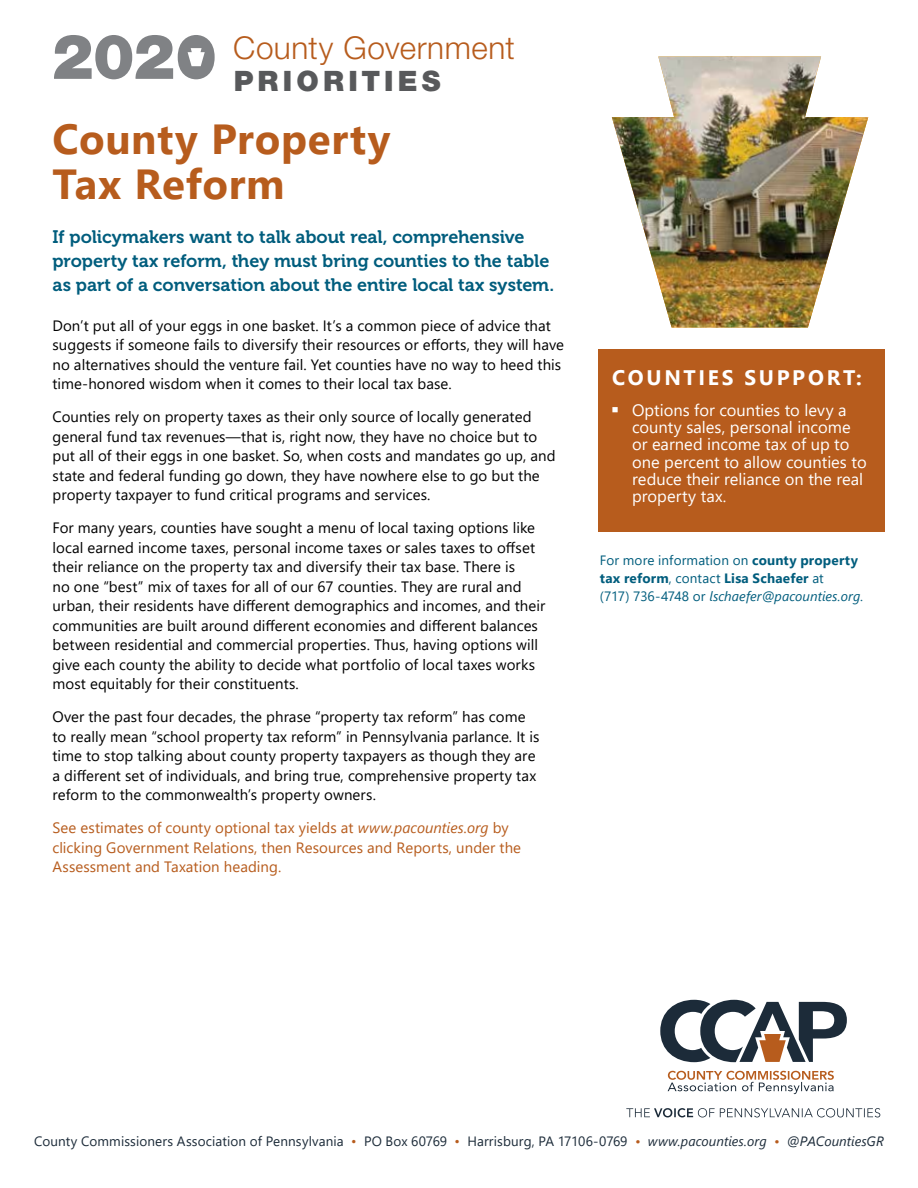
<style>
.page{position:relative;width:918px;height:1188px;background:#fff}
.page>*{position:absolute;margin:0;border:0;box-sizing:border-box;transform-origin:0 0}
.t1{font:700 42px/45px "Segoe UI";letter-spacing:.015em;color:#b75c1d}
.t2{font:300 31.5px "Helvetica Neue LT Std";letter-spacing:.015em;color:#b75c1d}
.t3{font:900 28.2px "Helvetica Neue LT Std";letter-spacing:.145em;color:#58595b}
.t4{font:700 21px "Segoe UI";letter-spacing:.13em;color:#fff}
.t5{font:18px/24px "Museo 700";letter-spacing:-.005em;color:#005d7d}
.t6{font:16.5px/17.2px "Segoe UI";color:#fff}
.t7{font:15px/19.5px "Segoe UI";letter-spacing:.005em;color:#000}
.t8{font:15px/19.5px "Segoe UI";letter-spacing:.005em;color:#b75c1d}
.t9{font:13.5px "Segoe UI";letter-spacing:.005em;color:#1c2b39}
.t10{font:13.5px/18px "Segoe UI";letter-spacing:.01em;color:#005d7d}
.s1{font-style:italic}
.s2{font-weight:700}
.s3{color:#b75c1d}
.s4{font-style:italic;color:#b75c1d}
</style>
<div class="page">
<div style="left:598px;top:350px;width:286px;height:182px;background:#b75c1d"></div>
<svg style="left:54px;top:35px;width:119px;height:44px"></svg>
<div style="left:178px;top:35px;width:37px;height:44px;background:#808285;border-radius:50%"></div>
<svg style="left:188px;top:48px;width:17px;height:18px"></svg>
<img style="left:612px;top:56px;width:256px;height:272px">
<svg style="left:626px;top:1108px;width:254px;height:9px"></svg>
<svg style="left:660px;top:1000px;width:187px;height:62px"></svg>
<svg style="left:668px;top:1071px;width:166px;height:23px"></svg>
<h2 class="t2" style="left:233px;top:29px;width:283px">County Government</h2>
<h3 class="t3" style="left:234px;top:64px;width:208px">PRIORITIES</h3>
<h1 class="t1" style="left:52px;top:113px;width:339px">County Property<br>Tax Reform</h1>
<p class="t5" style="left:52px;top:225px;width:503px">If policymakers want to talk about real, comprehensive property tax reform, they must bring counties to the table as part of a conversation about the entire local tax system.</p>
<p class="t7" style="left:52px;top:314px;width:513px">Don’t put all of your eggs in one basket. It’s a common piece of advice that suggests if someone fails to diversify their resources or efforts, they will have no alternatives should the venture fail. Yet counties have no way to heed this time-honored wisdom when it comes to their local tax base.</p>
<p class="t7" style="left:52px;top:406px;width:505px">Counties rely on property taxes as their only source of locally generated general fund tax revenues—that is, right now, they have no choice but to put all of their eggs in one basket. So, when costs and mandates go up, and state and federal funding go down, they have nowhere else to go but the property taxpayer to fund critical programs and services.</p>
<p class="t7" style="left:52px;top:517px;width:494px">For many years, counties have sought a menu of local taxing options like local earned income taxes, personal income taxes or sales taxes to offset their reliance on the property tax and diversify their tax base. There is<br>no one “best” mix of taxes for all of our 67 counties. They are rural and urban, their residents have different demographics and incomes, and their communities are built around different economies and different balances between residential and commercial properties. Thus, having options will give each county the ability to decide what portfolio of local taxes works most equitably for their constituents.</p>
<p class="t7" style="left:52px;top:706px;width:489px">Over the past four decades, the phrase “property tax reform” has come to really mean “school property tax reform” in Pennsylvania parlance. It is time to stop talking about county property taxpayers as though they are a different set of individuals, and bring true, comprehensive property tax reform to the commonwealth’s property owners.</p>
<p class="t8" style="left:52px;top:817px;width:470px">See estimates of county optional tax yields at <span class="s1">www.pacounties.org</span> by clicking Government Relations, then Resources and Reports, under the<br>Assessment and Taxation heading.</p>
<h3 class="t4" style="left:612px;top:358px;width:251px">COUNTIES SUPPORT:</h3>
<p class="t6" style="left:632px;top:400px;width:236px;text-indent:-20px">■ Options for counties to levy a county sales, personal income or earned income tax of up to one percent to allow counties to reduce their reliance on the real property tax.</p>
<p class="t10" style="left:600px;top:550px;width:265px">For more information on <span class="s2">county property tax reform</span>, contact <span class="s2">Lisa Schaefer</span> at<br>(717) 736-4748 or <span class="s1">lschaefer@pacounties.org</span>.</p>
<p class="t9" style="left:34px;top:1128px;width:851px">County Commissioners Association of Pennsylvania <span class="s3">•</span> PO Box 60769 <span class="s3">•</span> Harrisburg, PA 17106-0769 <span class="s4">•</span> <span class="s1">www.pacounties.org</span> <span class="s4">•</span> <span class="s1">@PACountiesGR</span></p>
</div>
